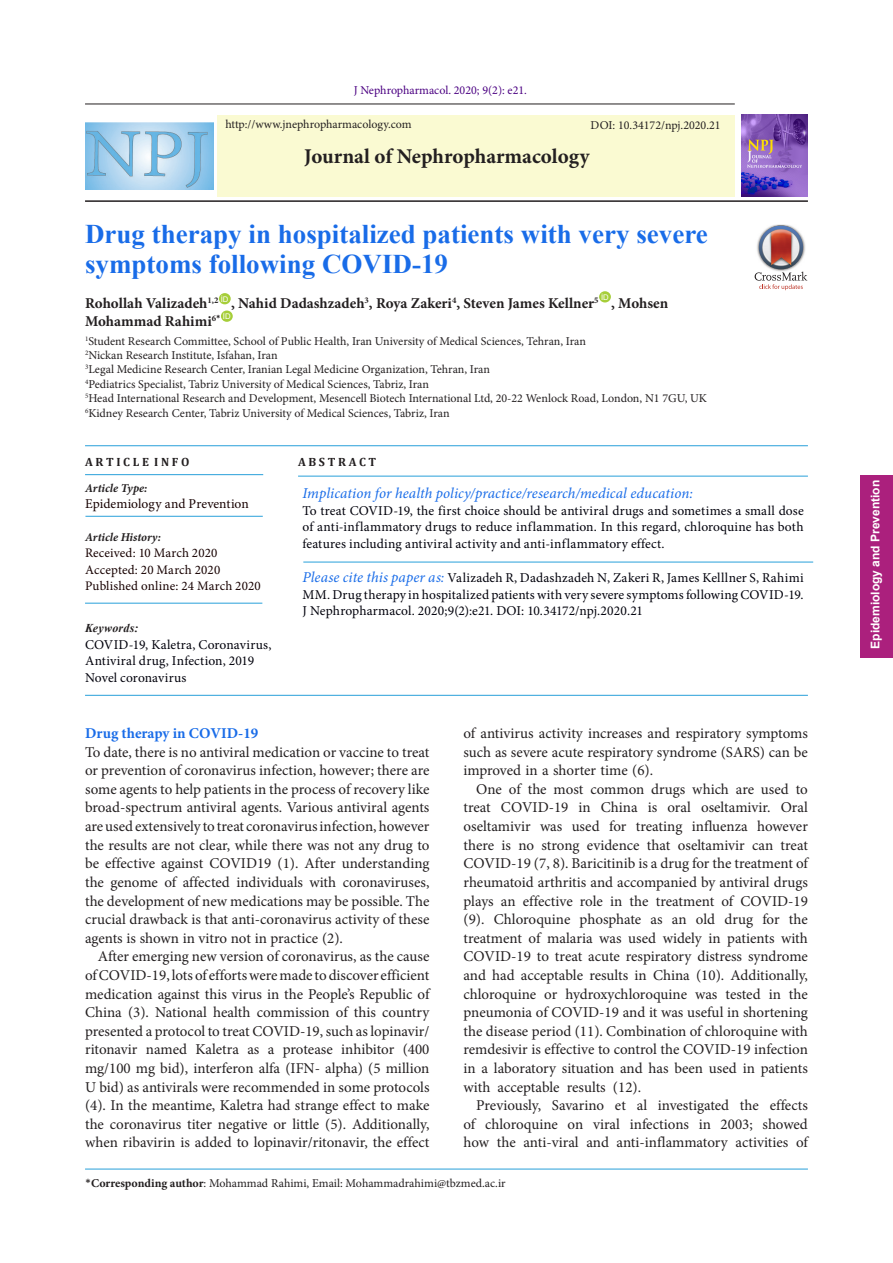
<style>
.page{position:relative;width:893px;height:1263px;background:#fff}
.page>*{position:absolute;margin:0;border:0;box-sizing:border-box;transform-origin:0 0}
.t1{font:700 27px/30px "Times New Roman";color:#196ce8}
.t2{font:700 21px "Minion Pro";color:#231f20}
.t3{font:15px/18.6px "Minion Pro";color:#231f20;text-align:justify}
.t4{font:700 15px "Minion Pro";color:#231f20}
.abstract{font:italic 15px "Minion Pro";letter-spacing:.005em;color:#196ce8}
.t5{font:700 15px "Minion Pro";color:#196ce8}
.abstract-2{font:13.5px/16.5px "Minion Pro";letter-spacing:.01em;color:#00000b;text-align:justify}
.t6{font:13.5px "Minion Pro";color:#170000}
.t7{font:13.05px "Minion Pro";letter-spacing:.01em;color:#170000}
.t8{font:12px "Minion Pro";color:#231f20}
.t9{font:12px "Minion Pro";color:#4b0082}
.t10{font:italic 700 12px "Minion Pro";color:#231f20}
.t11{font:700 12px "Arial";color:#fff}
.t12{font:700 12px "Cambria";color:#231f20}
.abstract-3{font:italic 700 12px "Times New Roman";letter-spacing:.015em;color:#231f20}
.t13{font:7.8px "Arial";color:#fff}
.s1{font-style:italic;font-size:15px;color:#196ce8}
.s2{font-family:"Calibri"}
.s3{font-weight:700}
</style>
<div class="page">
<hr style="left:85px;top:104px;width:650px;height:1px;background:#231f20">
<hr style="left:85px;top:200px;width:723px;height:2px;background:#231f20">
<div style="left:217px;top:115px;width:518px;height:81px;background:#fafad2"></div>
<img style="left:741px;top:115px;width:66px;height:82px">
<div style="left:219px;top:293px;width:12px;height:11px;background:#a6ce39;border-radius:50%"></div>
<div style="left:599px;top:291px;width:12px;height:11px;background:#a6ce39;border-radius:50%"></div>
<div style="left:221px;top:311px;width:12px;height:11px;background:#a6ce39;border-radius:50%"></div>
<hr style="left:85px;top:1169px;width:723px;height:1px;background:#28a0da">
<svg style="left:755px;top:225px;width:52px;height:65px"></svg>
<img style="left:85px;top:122px;width:128px;height:67px">
<div style="left:860px;top:475px;width:33px;height:182px;background:#ab207d"></div>
<hr style="left:298px;top:476px;width:510px;height:1px;background:#28a0da">
<hr style="left:85px;top:445px;width:723px;height:1px;background:#28a0da">
<hr style="left:85px;top:695px;width:723px;height:1px;background:#28a0da">
<hr style="left:85px;top:474px;width:178px;height:1px;background:#28a0da">
<hr style="left:85px;top:516px;width:178px;height:1px;background:#28a0da">
<hr style="left:85px;top:603px;width:177px;height:1px;background:#28a0da">
<hr style="left:303px;top:562px;width:510px;height:1px;background:#28a0da">
<p class="t9" style="left:354px;top:82px;width:175px">J Nephropharmacol. 2020; 9(2): e21.</p>
<p class="t8" style="left:225px;top:116px;width:188px">http://www.jnephropharmacology.com</p>
<p class="t8" style="left:591px;top:117px;width:131px">DOI: 10.34172/npj.2020.21</p>
<p class="t2" style="left:304px;top:142px;width:287px">Journal of Nephropharmacology</p>
<p class="t1" style="left:85px;top:218px;width:624px">Drug therapy in hospitalized patients with very severe symptoms following COVID-19</p>
<p class="t4" style="left:85px;top:293px;width:135px">Rohollah Valizadeh<sup>1,2</sup></p>
<p class="t13" style="left:221px;top:294px;width:9px">ID</p>
<p class="t4" style="left:231px;top:293px;width:369px">, Nahid Dadashzadeh<sup>3</sup>, Roya Zakeri<sup>4</sup>, Steven James Kellner<sup>5</sup></p>
<p class="t13" style="left:601px;top:292px;width:9px">ID</p>
<p class="t4" style="left:611px;top:293px;width:59px">, Mohsen</p>
<p class="t4" style="left:85px;top:311px;width:137px">Mohammad Rahimi<sup>6</sup><sup>*</sup></p>
<p class="t13" style="left:223px;top:311px;width:9px">ID</p>
<p class="t8" style="left:85px;top:333px;width:502px"><sup>1</sup>Student Research Committee, School of Public Health, Iran University of Medical Sciences, Tehran, Iran</p>
<p class="t8" style="left:85px;top:347px;width:194px"><sup>2</sup>Nickan Research Institute, Isfahan, Iran</p>
<p class="t8" style="left:85px;top:362px;width:406px"><sup>3</sup>Legal Medicine Research Center, Iranian Legal Medicine Organization, Tehran, Iran</p>
<p class="t8" style="left:85px;top:376px;width:345px"><sup>4</sup>Pediatrics Specialist, Tabriz University of Medical Sciences, Tabriz, Iran</p>
<p class="t8" style="left:85px;top:390px;width:623px"><sup>5</sup>Head International Research and Development, Mesencell Biotech International Ltd, 20-22 Wenlock Road, London, N1 7GU, UK</p>
<p class="t8" style="left:85px;top:405px;width:366px"><sup>6</sup>Kidney Research Center, Tabriz University of Medical Sciences, Tabriz, Iran</p>
<p class="t12" style="left:85px;top:453px;width:106px">A R T I C L E I N F O</p>
<p class="t10" style="left:85px;top:479px;width:64px">Article Type:</p>
<p class="t6" style="left:85px;top:495px;width:165px">Epidemiology and Prevention</p>
<p class="t10" style="left:85px;top:529px;width:78px">Article History:</p>
<p class="t7" style="left:85px;top:544px;width:134px">Received: 10 March 2020</p>
<p class="t7" style="left:85px;top:561px;width:137px">Accepted: 20 March 2020</p>
<p class="t7" style="left:85px;top:577px;width:177px">Published online: 24 March 2020</p>
<p class="abstract-3" style="left:85px;top:620px;width:55px">Keywords:</p>
<p class="abstract-2" style="left:85px;top:636px;width:188px;text-align:left">COVID-19, Kaletra, Coronavirus,<br>Antiviral drug, Infection, 2019<br>Novel coronavirus</p>
<p class="t12" style="left:298px;top:453px;width:80px">A B S T R A C T</p>
<p class="abstract" style="left:303px;top:483px;width:392px">Implication for health policy/practice/research/medical education:</p>
<p class="abstract-2" style="left:303px;top:502px;width:503px">To treat COVID-19, the first choice should be antiviral drugs and sometimes a small dose of anti-inflammatory drugs to reduce inflammation. In this regard, chloroquine has both features including antiviral activity and anti-inflammatory effect.</p>
<p class="abstract-2" style="left:303px;top:569px;width:503px"><span class="s1">Please cite this paper as:</span> Valizadeh R, Dadashzadeh N, Zakeri R, James Kelllner S, Rahimi MM. Drug therapy in hospitalized patients with very severe symptoms following COVID-19.<br>J Nephropharmacol. 2020;9(2):e21. DOI: 10.34172/npj.2020.21</p>
<p class="t5" style="left:85px;top:723px;width:175px">Drug therapy in COVID-19</p>
<p class="t3" style="left:85px;top:743px;width:346px">To date, there is no antiviral medication or vaccine to treat or prevention of coronavirus infection, however; there are some agents to help patients in the process of recovery like broad-spectrum antiviral agents. Various antiviral agents are used extensively to treat coronavirus infection, however the results are not clear, while there was not any drug to be effective against COVID19 (1). After understanding the genome of affected individuals with coronaviruses, the development of new medications may be possible. The crucial drawback is that anti-coronavirus activity of these agents is shown in vitro not in practice (2).</p>
<p class="t3" style="left:85px;top:947px;width:346px;text-indent:13px">After emerging new version of coronavirus, as the cause of COVID-19, lots of efforts were made to discover efficient medication against this virus in the People’s Republic of China (3). National health commission of this country presented a protocol to treat COVID-19, such as lopinavir/ ritonavir named Kaletra as a protease inhibitor (400 mg/100 mg bid), interferon alfa (IFN- alpha) (5 million U bid) as antivirals were recommended in some protocols (4). In the meantime, Kaletra had strange effect to make the coronavirus titer negative or little (5). Additionally, when ribavirin is added to lopinavir/ritonavir, the effect</p>
<p class="t3" style="left:463px;top:724px;width:346px">of antivirus activity increases and respiratory symptoms such as severe acute respiratory syndrome (SARS) can be improved in a shorter time (6).</p>
<p class="t3" style="left:463px;top:780px;width:346px;text-indent:13px">One of the most common drugs which are used to treat COVID-19 in China is oral oseltamivir. Oral oseltamivir was used for treating influenza however there is no strong evidence that oseltamivir can treat COVID-19 (7, 8). Baricitinib is a drug for the treatment of rheumatoid arthritis and accompanied by antiviral drugs plays an effective role in the treatment of COVID-19 (9). Chloroquine phosphate as an old drug for the treatment of malaria was used widely in patients with COVID-19 to treat acute respiratory distress syndrome and had acceptable results in China (10). Additionally, chloroquine or hydroxychloroquine was tested in the pneumonia of COVID-19 and it was useful in shortening the disease period (11). Combination of chloroquine with remdesivir is effective to control the COVID-19 infection in a laboratory situation and has been used in patients with acceptable results (12).</p>
<p class="t3" style="left:463px;top:1096px;width:346px;text-indent:13px">Previously, Savarino et al investigated the effects of chloroquine on viral infections in 2003; showed how the anti-viral and anti-inflammatory activities of</p>
<p class="t8" style="left:85px;top:1175px;width:422px"><span class="s2">*</span><span class="s3">Corresponding author</span>: Mohammad Rahimi, Email: Mohammadrahimi@tbzmed.ac.ir</p>
<p class="t11" style="left:867px;top:649px;width:170px;rotate:-90deg">Epidemiology and Prevention</p>
</div>
